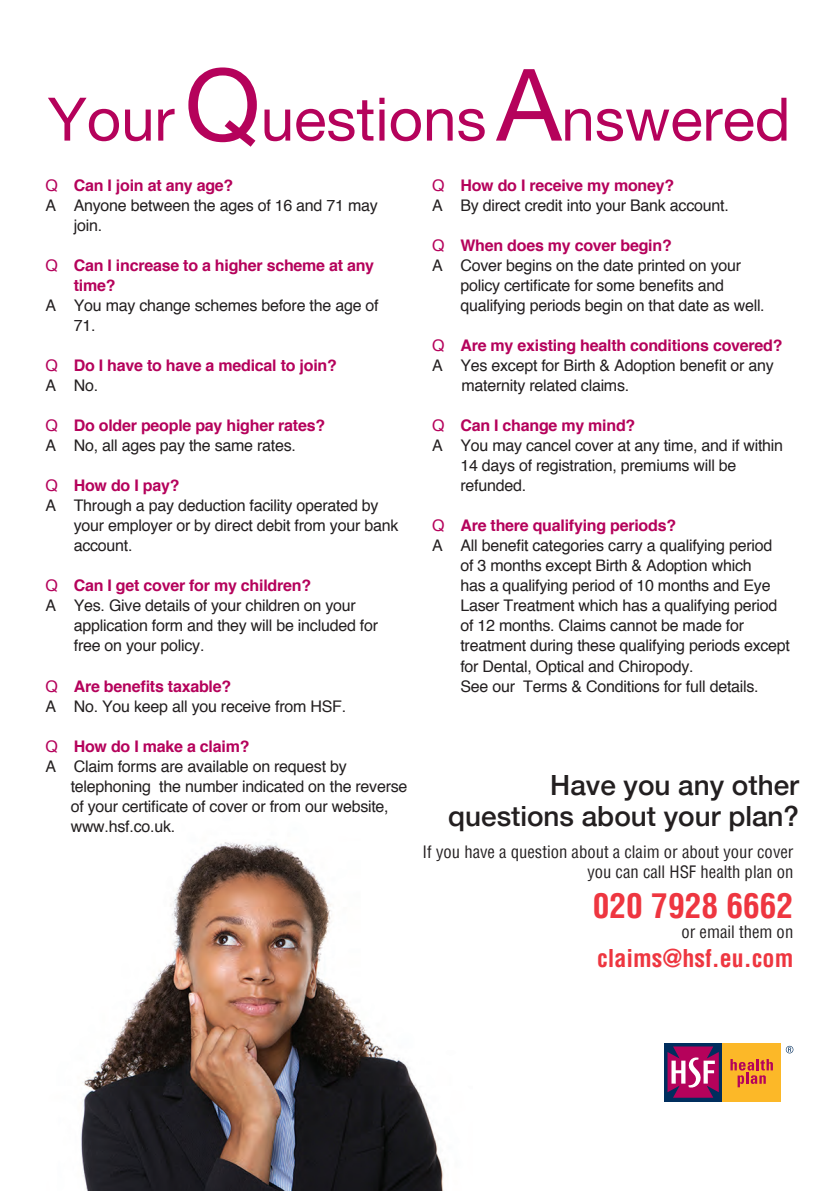
<style>
.page{position:relative;width:840px;height:1191px;background:#fff}
.page>*{position:absolute;margin:0;border:0;box-sizing:border-box;transform-origin:0 0}
.t1{font:60px "Helvetica Neue";color:#b5025b}
.t2{font:700 condensed 33.4px "Helvetica";color:#ee3640}
.t3{font:500 27.8px/31.4px "Helvetica Neue";color:#231f20;text-align:right}
.t4{font:700 condensed 24px "Helvetica";color:#ee3640}
.t5{font:condensed 16.6px/20px "Helvetica";color:#231f20;text-align:right}
.t6{font:16px/20px "Helvetica";letter-spacing:-.015em;color:#231f20}
.t7{font:700 16px/20px "Helvetica";letter-spacing:-.015em;color:#b5025b}
.s1{font-size:100px}
.s2{font-weight:400}
.s3{font-weight:400;color:#231f20}
.s4{color:#b5025b}
.s5{font-weight:700;color:#b5025b}
</style>
<div class="page">
<img style="left:81px;top:842px;width:362px;height:349px">
<div style="left:663px;top:1042px;width:59px;height:59px;background:#002e5e"></div>
<svg style="left:667px;top:1046px;width:51px;height:51px;background:#ae387b"></svg>
<div style="left:722px;top:1042px;width:58px;height:59px;background:#fcb828"></div>
<svg style="left:730px;top:1059px;width:42px;height:28px"></svg>
<svg style="left:785px;top:1045px;width:8px;height:8px"></svg>
<h1 class="t1" style="left:48px;top:76px;width:743px">Your <span class="s1">Q</span>uestions <span class="s1">A</span>nswered</h1>
<p class="t7" style="left:45px;top:176px;width:189px"><span class="s2">Q</span> Can I join at any age?</p>
<p class="t6" style="left:45px;top:196px;width:334px">A Anyone between the ages of 16 and 71 may</p>
<p class="t6" style="left:74px;top:216px;width:30px">join.</p>
<p class="t7" style="left:74px;top:256px;width:302px;text-indent:-28px"><span class="s2">Q</span> Can I increase to a higher scheme at any time?</p>
<p class="t6" style="left:74px;top:296px;width:306px;text-indent:-28px">A You may change schemes before the age of<br>71.</p>
<p class="t7" style="left:45px;top:356px;width:293px"><span class="s2">Q</span> Do I have to have a medical to join?<br><span class="s3">A No.</span></p>
<p class="t7" style="left:45px;top:416px;width:281px"><span class="s2">Q</span> Do older people pay higher rates?<br><span class="s3">A No, all ages pay the same rates.</span></p>
<p class="t7" style="left:45px;top:476px;width:135px"><span class="s2">Q</span> How do I pay?</p>
<p class="t6" style="left:45px;top:496px;width:334px">A Through a pay deduction facility operated by</p>
<p class="t6" style="left:74px;top:516px;width:326px">your employer or by direct debit from your bank</p>
<p class="t6" style="left:74px;top:536px;width:60px">account.</p>
<p class="t7" style="left:45px;top:576px;width:267px"><span class="s2">Q</span> Can I get cover for my children?</p>
<p class="t6" style="left:45px;top:596px;width:312px">A Yes. Give details of your children on your</p>
<p class="t6" style="left:74px;top:616px;width:305px">application form and they will be included for</p>
<p class="t6" style="left:74px;top:636px;width:132px">free on your policy.</p>
<p class="t6" style="left:45px;top:676px;width:302px"><span class="s4">Q</span> <span class="s5">Are benefits taxable?<br></span>A No. You keep all you receive from HSF.</p>
<p class="t7" style="left:45px;top:736px;width:205px"><span class="s2">Q</span> How do I make a claim?</p>
<p class="t6" style="left:45px;top:756px;width:303px">A Claim forms are available on request by</p>
<p class="t6" style="left:71px;top:776px;width:338px">telephoning the number indicated on the reverse</p>
<p class="t6" style="left:71px;top:796px;width:319px">of your certificate of cover or from our website,</p>
<p class="t6" style="left:71px;top:816px;width:106px">www.hsf.co.uk.</p>
<p class="t6" style="left:432px;top:176px;width:298px"><span class="s4">Q</span> <span class="s5">How do I receive my money?<br></span>A By direct credit into your Bank account.</p>
<p class="t7" style="left:432px;top:236px;width:241px"><span class="s2">Q</span> When does my cover begin?</p>
<p class="t6" style="left:432px;top:256px;width:310px">A Cover begins on the date printed on your</p>
<p class="t6" style="left:460px;top:276px;width:265px">policy certificate for some benefits and</p>
<p class="t6" style="left:460px;top:296px;width:306px">qualifying periods begin on that date as well.</p>
<p class="t7" style="left:432px;top:336px;width:352px"><span class="s2">Q</span> Are my existing health conditions covered?</p>
<p class="t6" style="left:432px;top:356px;width:343px">A Yes except for Birth &amp; Adoption benefit or any</p>
<p class="t6" style="left:461px;top:376px;width:169px">maternity related claims.</p>
<p class="t7" style="left:432px;top:416px;width:205px"><span class="s2">Q</span> Can I change my mind?</p>
<p class="t6" style="left:432px;top:436px;width:352px">A You may cancel cover at any time, and if within</p>
<p class="t6" style="left:460px;top:456px;width:277px">14 days of registration, premiums will be</p>
<p class="t6" style="left:460px;top:476px;width:67px">refunded.</p>
<p class="t7" style="left:432px;top:516px;width:245px"><span class="s2">Q</span> Are there qualifying periods?</p>
<p class="t6" style="left:432px;top:536px;width:342px">A All benefit categories carry a qualifying period</p>
<p class="t6" style="left:460px;top:556px;width:292px">of 3 months except Birth &amp; Adoption which</p>
<p class="t6" style="left:460px;top:576px;width:311px">has a qualifying period of 10 months and Eye</p>
<p class="t6" style="left:460px;top:596px;width:318px">Laser Treatment which has a qualifying period</p>
<p class="t6" style="left:460px;top:616px;width:285px">of 12 months. Claims cannot be made for</p>
<p class="t6" style="left:460px;top:636px;width:331px">treatment during these qualifying periods except</p>
<p class="t6" style="left:460px;top:656px;width:235px">for Dental, Optical and Chiropody.</p>
<p class="t6" style="left:460px;top:676px;width:299px">See our Terms &amp; Conditions for full details.</p>
<h3 class="t3" style="left:448px;top:767px;width:352px">Have you any other questions about your plan?</h3>
<p class="t5" style="left:422px;top:841px;width:372px">If you have a question about a claim or about your cover you can call HSF health plan on</p>
<h2 class="t2" style="left:592px;top:884px;width:202px">020 7928 6662</h2>
<p class="t5" style="left:681px;top:921px;width:113px">or email them on</p>
<h3 class="t4" style="left:597px;top:943px;width:197px">claims@hsf.eu.com</h3>
</div>
